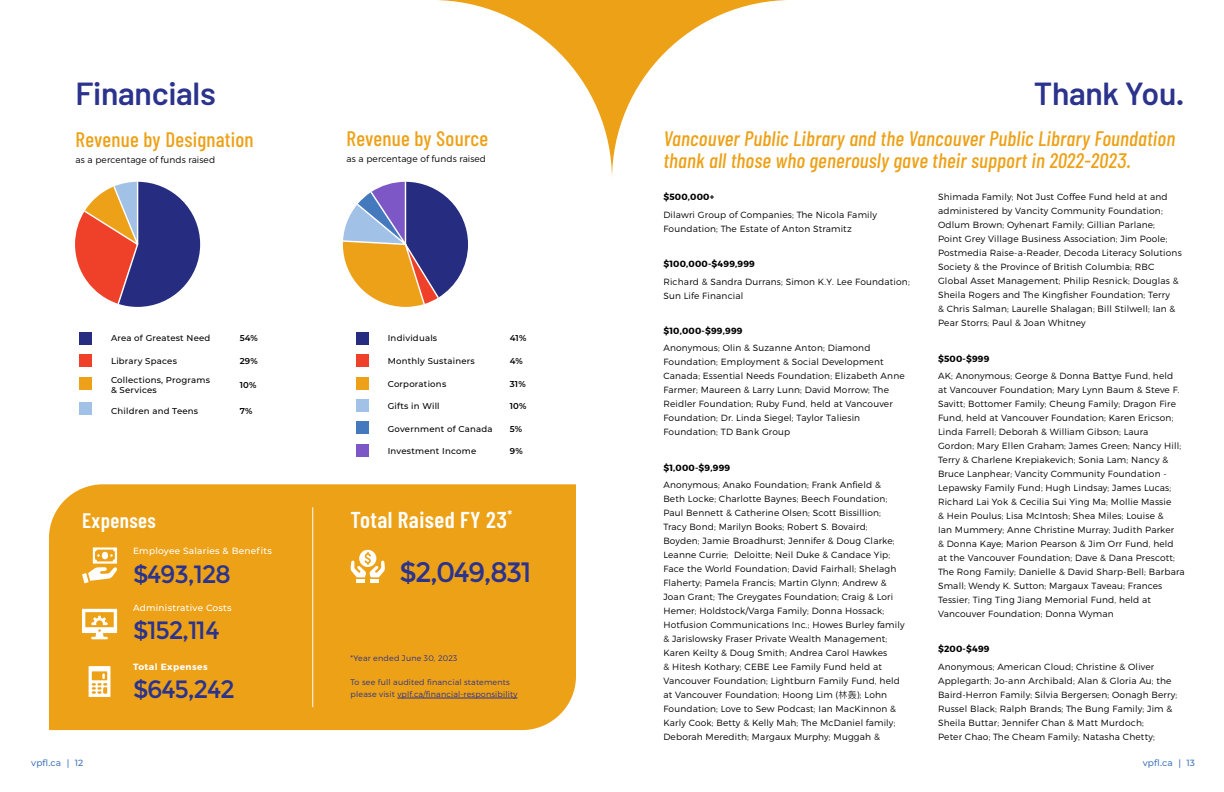
<style>
.page{position:relative;width:1224px;height:792px;background:#fff}
.page>*{position:absolute;margin:0;border:0;box-sizing:border-box;transform-origin:0 0}
.t1{font:600 32px "Barlow";letter-spacing:-.01em;color:#2b338d}
.t2{font:28px "Montserrat";letter-spacing:-.06em;color:#2b338d}
.t3{font:25px "Montserrat";letter-spacing:-.05em;color:#2b338d}
.t4{font:600 23px "Barlow Condensed";letter-spacing:.02em;color:#fff}
.t5{font:italic 500 21px/22px "Barlow Condensed";letter-spacing:.01em;color:#eda117}
.t6{font:500 21px "Barlow Condensed";letter-spacing:.01em;color:#eda117}
.t7{font:600 21px "Barlow Condensed";letter-spacing:.02em;color:#fff}
.t8{font:300 9px/14px "Montserrat";letter-spacing:.02em;color:#000}
.t9{font:700 9px "Montserrat";letter-spacing:.02em;color:#000}
.t10{font:500 9px "Montserrat";letter-spacing:.025em;color:#fff}
.t11{font:500 9px "Montserrat";letter-spacing:.02em;color:#4579bd}
.t12{font:700 9px "Montserrat";letter-spacing:.05em;color:#fff}
.t13{font:500 8.6px/10.3px "Montserrat";letter-spacing:.025em;color:#000}
.t14{font:600 8.6px "Montserrat";letter-spacing:.025em;color:#000}
.t15{font:300 8px/12px "Montserrat";letter-spacing:.02em;color:#2b338d}
.s1{font-family:"Ping Fang HK"}
</style>
<div class="page">
<svg style="left:612px;top:0;width:170px;height:175px"></svg>
<svg style="left:48px;top:0;width:564px;height:731px"></svg>
<svg style="left:48px;top:0;width:395px;height:1px"></svg>
<div style="left:79px;top:377px;width:13px;height:13px;background:#eda118"></div>
<div style="left:79px;top:354px;width:13px;height:13px;background:#ef4129"></div>
<div style="left:79px;top:332px;width:13px;height:13px;background:#262c80"></div>
<div style="left:79px;top:402px;width:13px;height:13px;background:#a1c1e6"></div>
<div style="left:356px;top:399px;width:13px;height:13px;background:#a1c1e6"></div>
<div style="left:356px;top:377px;width:13px;height:13px;background:#eda118"></div>
<div style="left:356px;top:354px;width:13px;height:13px;background:#ef4129"></div>
<div style="left:356px;top:332px;width:13px;height:13px;background:#262c80"></div>
<div style="left:356px;top:421px;width:13px;height:13px;background:#4579bd"></div>
<svg style="left:75px;top:180px;width:125px;height:127px"></svg>
<svg style="left:342px;top:180px;width:126px;height:127px"></svg>
<div style="left:356px;top:444px;width:13px;height:13px;background:#7c57c5"></div>
<div style="left:49px;top:484px;width:527px;height:246px;background:#eda117"></div>
<hr style="left:397px;top:698px;width:120px;height:1px;background:#2b338d">
<svg style="left:351px;top:550px;width:34px;height:32px"></svg>
<svg style="left:82px;top:547px;width:36px;height:36px"></svg>
<svg style="left:82px;top:609px;width:35px;height:30px"></svg>
<hr style="left:312px;top:507px;width:1px;height:200px;background:#fff">
<svg style="left:89px;top:666px;width:21px;height:31px"></svg>
<h1 class="t1" style="left:76px;top:74px;width:142px">Financials</h1>
<h3 class="t6" style="left:76px;top:126px;width:179px">Revenue by Designation</h3>
<p class="t8" style="left:76px;top:152px;width:141px">as a percentage of funds raised</p>
<p class="t13" style="left:111px;top:333px;width:101px">Area of Greatest Need</p>
<p class="t14" style="left:240px;top:332px;width:20px">54%</p>
<p class="t13" style="left:111px;top:355px;width:67px">Library Spaces</p>
<p class="t14" style="left:240px;top:355px;width:20px">29%</p>
<p class="t13" style="left:111px;top:374px;width:100px">Collections, Programs &amp; Services</p>
<p class="t14" style="left:240px;top:379px;width:18px">10%</p>
<p class="t13" style="left:111px;top:405px;width:89px">Children and Teens</p>
<p class="t14" style="left:240px;top:404px;width:14px">7%</p>
<h3 class="t6" style="left:347px;top:125px;width:143px">Revenue by Source</h3>
<p class="t8" style="left:347px;top:151px;width:141px">as a percentage of funds raised</p>
<p class="t13" style="left:388px;top:333px;width:51px">Individuals</p>
<p class="t14" style="left:510px;top:332px;width:18px">41%</p>
<p class="t13" style="left:388px;top:355px;width:89px">Monthly Sustainers</p>
<p class="t14" style="left:510px;top:355px;width:15px">4%</p>
<p class="t13" style="left:388px;top:378px;width:60px">Corporations</p>
<p class="t14" style="left:510px;top:377px;width:18px">31%</p>
<p class="t13" style="left:388px;top:401px;width:53px">Gifts in Will</p>
<p class="t14" style="left:510px;top:400px;width:18px">10%</p>
<p class="t13" style="left:388px;top:423px;width:106px">Government of Canada</p>
<p class="t14" style="left:510px;top:423px;width:14px">5%</p>
<p class="t13" style="left:388px;top:446px;width:90px">Investment Income</p>
<p class="t14" style="left:510px;top:445px;width:14px">9%</p>
<h3 class="t7" style="left:82px;top:507px;width:75px">Expenses</h3>
<h3 class="t4" style="left:351px;top:505px;width:163px">Total Raised FY 23<sup>*</sup></h3>
<p class="t10" style="left:133px;top:545px;width:140px">Employee Salaries &amp; Benefits</p>
<h3 class="t3" style="left:133px;top:558px;width:100px">$493,128</h3>
<p class="t10" style="left:133px;top:601px;width:100px">Administrative Costs</p>
<h3 class="t3" style="left:133px;top:615px;width:88px">$152,114</h3>
<p class="t12" style="left:133px;top:661px;width:76px">Total Expenses</p>
<h3 class="t3" style="left:133px;top:673px;width:103px">$645,242</h3>
<h2 class="t2" style="left:400px;top:555px;width:133px">$2,049,831</h2>
<p class="t15" style="left:351px;top:652px;width:108px">*Year ended June 30, 2023</p>
<p class="t15" style="left:351px;top:676px;width:168px">To see full audited financial statements please visit vplf.ca/financial-responsibility</p>
<h1 class="t1" style="left:1034px;top:74px;width:152px">Thank You.</h1>
<h3 class="t5" style="left:663px;top:127px;width:513px">Vancouver Public Library and the Vancouver Public Library Foundation thank all those who generously gave their support in 2022-2023.</h3>
<p class="t9" style="left:663px;top:191px;width:52px">$500,000+</p>
<p class="t8" style="left:663px;top:207px;width:215px">Dilawri Group of Companies; The Nicola Family<br>Foundation; The Estate of Anton Stramitz</p>
<p class="t9" style="left:663px;top:258px;width:93px">$100,000-$499,999</p>
<p class="t8" style="left:663px;top:274px;width:248px">Richard &amp; Sandra Durrans; Simon K.Y. Lee Foundation;<br>Sun Life Financial</p>
<p class="t9" style="left:663px;top:325px;width:81px">$10,000-$99,999</p>
<p class="t8" style="left:663px;top:341px;width:243px">Anonymous; Olin &amp; Suzanne Anton; Diamond Foundation; Employment &amp; Social Development Canada; Essential Needs Foundation; Elizabeth Anne Farmer; Maureen &amp; Larry Lunn; David Morrow; The Reidler Foundation; Ruby Fund, held at Vancouver Foundation; Dr. Linda Siegel; Taylor Taliesin Foundation; TD Bank Group</p>
<p class="t9" style="left:663px;top:462px;width:68px">$1,000-$9,999</p>
<p class="t8" style="left:663px;top:478px;width:243px">Anonymous; Anako Foundation; Frank Anfield &amp; Beth Locke; Charlotte Baynes; Beech Foundation; Paul Bennett &amp; Catherine Olsen; Scott Bissillion; Tracy Bond; Marilyn Books; Robert S. Bovaird; Boyden; Jamie Broadhurst; Jennifer &amp; Doug Clarke; Leanne Currie; Deloitte; Neil Duke &amp; Candace Yip; Face the World Foundation; David Fairhall; Shelagh Flaherty; Pamela Francis; Martin Glynn; Andrew &amp; Joan Grant; The Greygates Foundation; Craig &amp; Lori Hemer; Holdstock/Varga Family; Donna Hossack; Hotfusion Communications Inc.; Howes Burley family &amp; Jarislowsky Fraser Private Wealth Management; Karen Keilty &amp; Doug Smith; Andrea Carol Hawkes<br>&amp; Hitesh Kothary; CEBE Lee Family Fund held at Vancouver Foundation; Lightburn Family Fund, held at Vancouver Foundation; Hoong Lim (<span class="s1">林轰</span>); Lohn Foundation; Love to Sew Podcast; Ian MacKinnon &amp; Karly Cook; Betty &amp; Kelly Mah; The McDaniel family; Deborah Meredith; Margaux Murphy; Muggah &amp;</p>
<p class="t8" style="left:938px;top:190px;width:245px">Shimada Family; Not Just Coffee Fund held at and administered by Vancity Community Foundation; Odlum Brown; Oyhenart Family; Gillian Parlane;<br>Point Grey Village Business Association; Jim Poole; Postmedia Raise-a-Reader, Decoda Literacy Solutions Society &amp; the Province of British Columbia; RBC Global Asset Management; Philip Resnick; Douglas &amp; Sheila Rogers and The Kingfisher Foundation; Terry<br>&amp; Chris Salman; Laurelle Shalagan; Bill Stilwell; Ian &amp; Pear Storrs; Paul &amp; Joan Whitney</p>
<p class="t9" style="left:938px;top:353px;width:53px">$500-$999</p>
<p class="t8" style="left:938px;top:369px;width:248px">AK; Anonymous; George &amp; Donna Battye Fund, held<br>at Vancouver Foundation; Mary Lynn Baum &amp; Steve F.<br>Savitt; Bottomer Family; Cheung Family; Dragon Fire Fund, held at Vancouver Foundation; Karen Ericson; Linda Farrell; Deborah &amp; William Gibson; Laura Gordon; Mary Ellen Graham; James Green; Nancy Hill; Terry &amp; Charlene Krepiakevich; Sonia Lam; Nancy &amp; Bruce Lanphear; Vancity Community Foundation - Lepawsky Family Fund; Hugh Lindsay; James Lucas; Richard Lai Yok &amp; Cecilia Sui Ying Ma; Mollie Massie<br>&amp; Hein Poulus; Lisa McIntosh; Shea Miles; Louise &amp;<br>Ian Mummery; Anne Christine Murray; Judith Parker<br>&amp; Donna Kaye; Marion Pearson &amp; Jim Orr Fund, held at the Vancouver Foundation; Dave &amp; Dana Prescott; The Rong Family; Danielle &amp; David Sharp-Bell; Barbara Small; Wendy K. Sutton; Margaux Taveau; Frances Tessier; Ting Ting Jiang Memorial Fund, held at Vancouver Foundation; Donna Wyman</p>
<p class="t9" style="left:938px;top:644px;width:53px">$200-$499</p>
<p class="t8" style="left:938px;top:660px;width:241px">Anonymous; American Cloud; Christine &amp; Oliver Applegarth; Jo-ann Archibald; Alan &amp; Gloria Au; the Baird-Herron Family; Silvia Bergersen; Oonagh Berry; Russel Black; Ralph Brands; The Bung Family; Jim &amp; Sheila Buttar; Jennifer Chan &amp; Matt Murdoch;<br>Peter Chao; The Cheam Family; Natasha Chetty;</p>
<p class="t11" style="left:31px;top:757px;width:54px">vpfl.ca | 12</p>
<p class="t11" style="left:1143px;top:757px;width:54px">vpfl.ca | 13</p>
</div>
